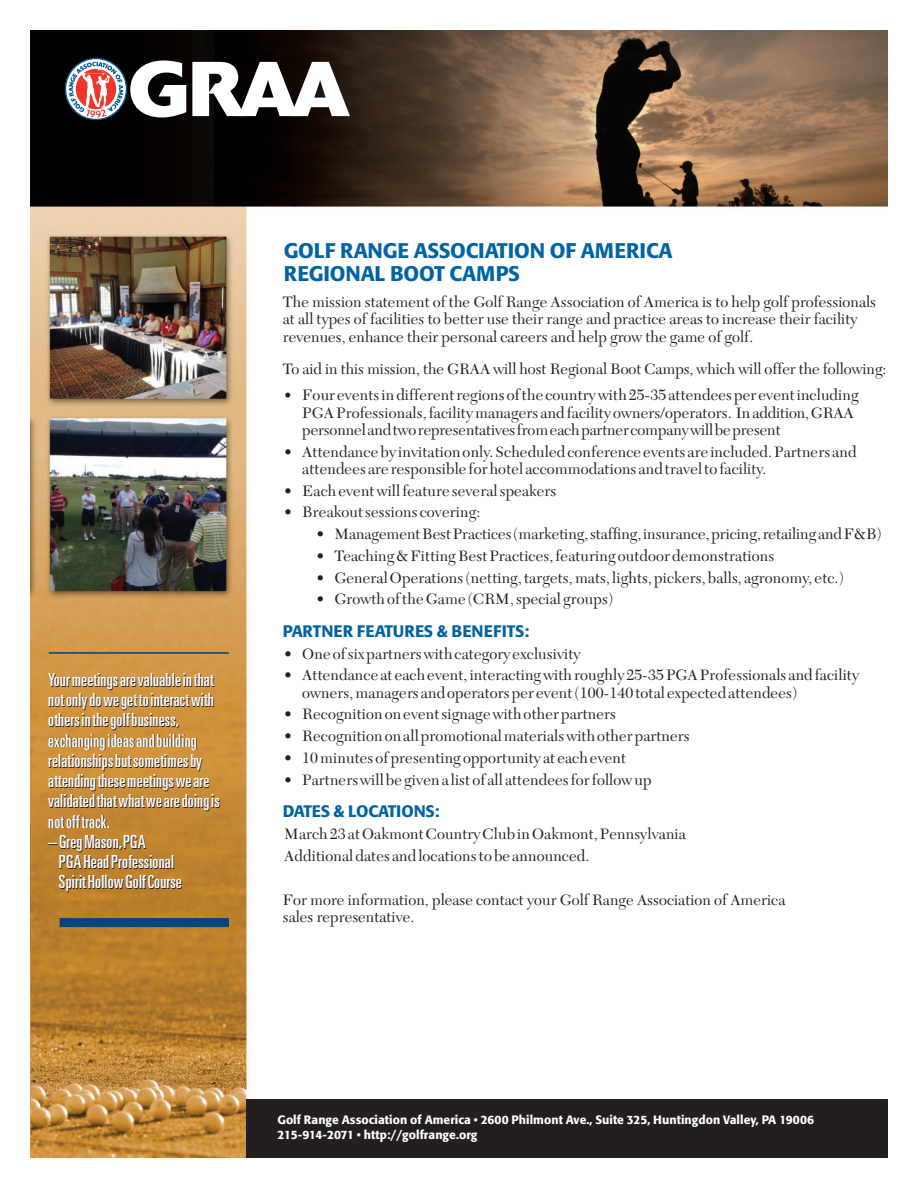
<style>
.page{position:relative;width:918px;height:1188px;background:#fff}
.page>*{position:absolute;margin:0;border:0;box-sizing:border-box;transform-origin:0 0}
.t1{font:500 21px/23.2px "Formata";letter-spacing:-.005em;color:#0063a4}
.t2{font:ultra-condensed 18px "Univers";letter-spacing:.01em;color:#fff}
.t3{font:500 16.5px "Formata";letter-spacing:-.005em;color:#0063a4}
.t4{font:15.75px/17.2px "New Caledonia";letter-spacing:.01em;color:#231f20}
.t5{font:500 12px/15px "Formata";letter-spacing:.005em;color:#fff}
.s1{font-size:15px}
</style>
<div class="page">
<img style="left:30px;top:30px;width:858px;height:1128px">
<div style="left:246px;top:1099px;width:642px;height:59px;background:#231f20"></div>
<hr style="left:49px;top:652px;width:180px;height:2px;background:#01457f">
<div style="left:60px;top:918px;width:169px;height:9px;background:#01457f"></div>
<svg style="left:192px;top:62px;width:158px;height:54px"></svg>
<svg style="left:65px;top:58px;width:121px;height:62px"></svg>
<p class="t2" style="left:48px;top:673px;width:167px">Your meetings are valuable in that</p>
<p class="t2" style="left:48px;top:693px;width:167px">not only do we get to interact with</p>
<p class="t2" style="left:48px;top:713px;width:133px">others in the golf business,</p>
<p class="t2" style="left:48px;top:734px;width:150px">exchanging ideas and building</p>
<p class="t2" style="left:48px;top:754px;width:156px">relationships but sometimes by</p>
<p class="t2" style="left:48px;top:774px;width:163px">attending these meetings we are</p>
<p class="t2" style="left:48px;top:794px;width:173px">validated that what we are doing is</p>
<p class="t2" style="left:48px;top:815px;width:63px">not off track.</p>
<p class="t2" style="left:48px;top:835px;width:99px">–Greg Mason, PGA</p>
<p class="t2" style="left:59px;top:855px;width:117px">PGA Head Professional</p>
<p class="t2" style="left:59px;top:875px;width:125px">Spirit Hollow Golf Course</p>
<h1 class="t1" style="left:284px;top:241px;width:390px">GOLF RANGE ASSOCIATION OF AMERICA<br>REGIONAL BOOT CAMPS</h1>
<p class="t4" style="left:283px;top:295px;width:595px">The mission statement of the Golf Range Association of America is to help golf professionals at all types of facilities to better use their range and practice areas to increase their facility revenues, enhance their personal careers and help grow the game of golf.</p>
<p class="t4" style="left:283px;top:362px;width:605px">To aid in this mission, the GRAA will host Regional Boot Camps, which will offer the following:</p>
<p class="t4" style="left:302px;top:388px;width:558px;text-indent:-18px"><span class="s1">•</span> Four events in different regions of the country with 25-35 attendees per event including<br>PGA Professionals, facility managers and facility owners/operators. In addition, GRAA personnel and two representatives from each partner company will be present</p>
<p class="t4" style="left:302px;top:445px;width:556px;text-indent:-18px">• Attendance by invitation only. Scheduled conference events are included. Partners and attendees are responsible for hotel accommodations and travel to facility.</p>
<p class="t4" style="left:284px;top:484px;width:274px">• Each event will feature several speakers</p>
<p class="t4" style="left:284px;top:505px;width:198px">• Breakout sessions covering:</p>
<p class="t4" style="left:316px;top:527px;width:567px">• Management Best Practices (marketing, staffing, insurance, pricing, retailing and F&amp;B)</p>
<p class="t4" style="left:316px;top:549px;width:459px">• Teaching &amp; Fitting Best Practices, featuring outdoor demonstrations</p>
<p class="t4" style="left:316px;top:571px;width:529px">• General Operations (netting, targets, mats, lights, pickers, balls, agronomy, etc.)</p>
<p class="t4" style="left:316px;top:592px;width:298px">• Growth of the Game (CRM, special groups)</p>
<p class="t3" style="left:283px;top:624px;width:248px">PARTNER FEATURES &amp; BENEFITS:</p>
<p class="t4" style="left:284px;top:647px;width:298px">• One of six partners with category exclusivity</p>
<p class="t4" style="left:302px;top:668px;width:558px;text-indent:-18px">• Attendance at each event, interacting with roughly 25-35 PGA Professionals and facility owners, managers and operators per event (100-140 total expected attendees)</p>
<p class="t4" style="left:284px;top:707px;width:333px">• Recognition on event signage with other partners</p>
<p class="t4" style="left:284px;top:729px;width:407px">• Recognition on all promotional materials with other partners</p>
<p class="t4" style="left:284px;top:751px;width:343px">• 10 minutes of presenting opportunity at each event</p>
<p class="t4" style="left:284px;top:773px;width:369px">• Partners will be given a list of all attendees for follow up</p>
<p class="t3" style="left:283px;top:804px;width:158px">DATES &amp; LOCATIONS:</p>
<p class="t4" style="left:284px;top:825px;width:403px;line-height:21.8px">March 23 at Oakmont Country Club in Oakmont, Pennsylvania<br>Additional dates and locations to be announced.</p>
<p class="t4" style="left:283px;top:893px;width:504px">For more information, please contact your Golf Range Association of America sales representative.</p>
<p class="t5" style="left:277px;top:1114px;width:538px">Golf Range Association of America • 2600 Philmont Ave., Suite 325, Huntingdon Valley, PA 19006<br>215-914-2071 • http://golfrange.org</p>
</div>
